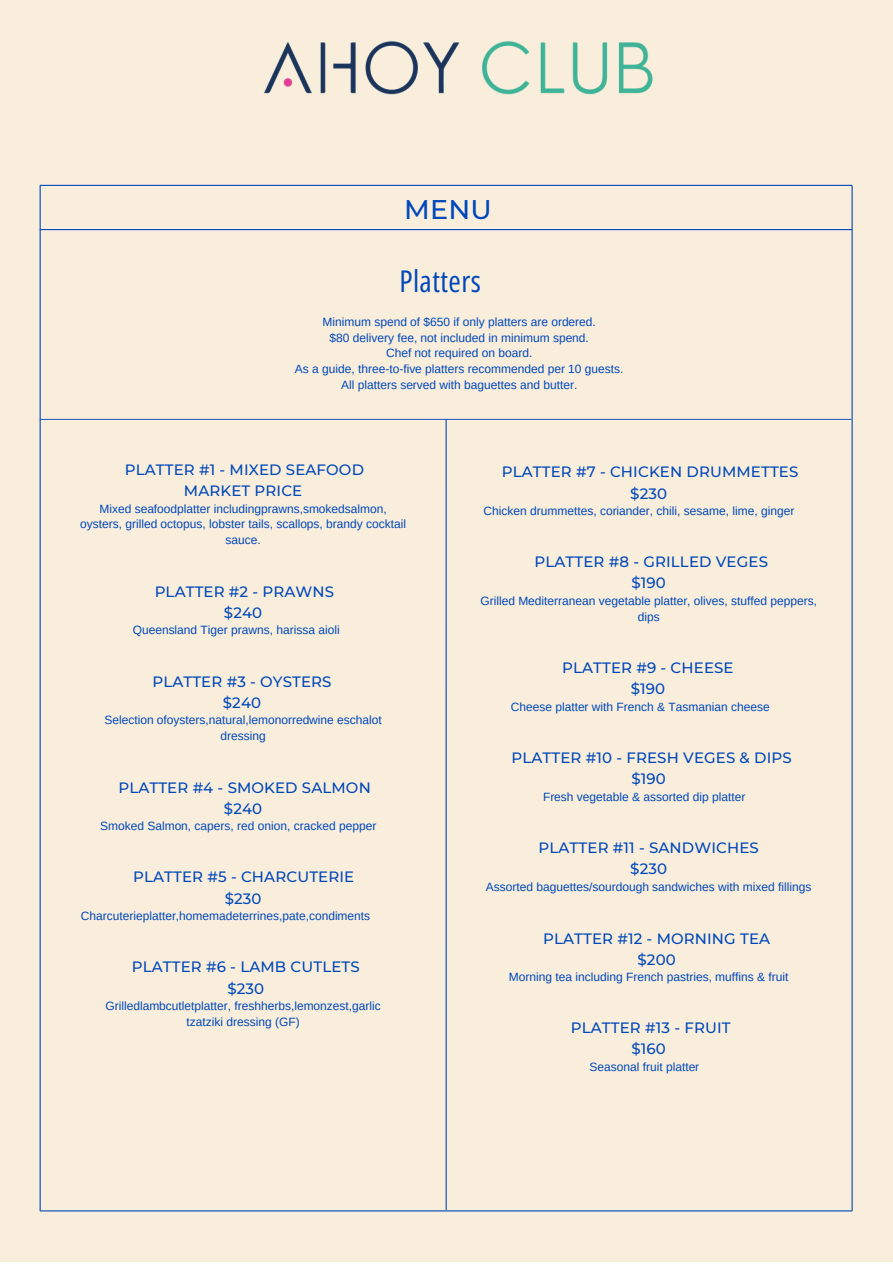
<style>
.page{position:relative;width:893px;height:1264px;background:#fff}
.page>*{position:absolute;margin:0;border:0;box-sizing:border-box;transform-origin:0 0}
.t1{font:30px "Open Sans Condensed";letter-spacing:.015em;color:#0047ba}
.t2{font:500 27px "Montserrat";color:#0047ba}
.t3{font:500 15px/21.3px "Montserrat";letter-spacing:.01em;color:#0047ba;text-align:center}
.t4{font:12px/15.8px "Arimo";color:#0047ba;text-align:center}
</style>
<div class="page">
<div style="left:0;top:0;width:892px;height:1261px;background:#f9eedc"></div>
<hr style="left:40px;top:185px;width:811px;height:1px;background:#0047ba">
<hr style="left:40px;top:229px;width:811px;height:1px;background:#0047ba">
<hr style="left:40px;top:186px;width:1px;height:1024px;background:#0047ba">
<hr style="left:40px;top:1210px;width:811px;height:1px;background:#0047ba">
<hr style="left:851px;top:186px;width:1px;height:1024px;background:#0047ba">
<hr style="left:445px;top:420px;width:1px;height:789px;background:#0047ba">
<hr style="left:40px;top:419px;width:811px;height:1px;background:#0047ba">
<img style="left:264px;top:41px;width:389px;height:54px">
<p class="t2" style="left:404px;top:193px;width:89px">MENU</p>
<p class="t1" style="left:399px;top:260px;width:83px">Platters</p>
<p class="t4" style="left:322px;top:314px;width:275px">Minimum spend of $650 if only platters are ordered.</p>
<p class="t4" style="left:329px;top:329px;width:261px">$80 delivery fee, not included in minimum spend.</p>
<p class="t4" style="left:386px;top:345px;width:148px">Chef not required on board.</p>
<p class="t4" style="left:295px;top:361px;width:330px">As a guide, three-to-five platters recommended per 10 guests.<br>All platters served with baguettes and butter.</p>
<p class="t3" style="left:125px;top:459px;width:241px">PLATTER #1 - MIXED SEAFOOD<br>MARKET PRICE</p>
<p class="t4" style="left:80px;top:500px;width:327px">Mixed seafoodplatter includingprawns,smokedsalmon, oysters, grilled octopus, lobster tails, scallops, brandy cocktail sauce.</p>
<p class="t3" style="left:155px;top:580px;width:181px">PLATTER #2 - PRAWNS $240</p>
<p class="t4" style="left:133px;top:622px;width:208px">Queensland Tiger prawns, harissa aioli</p>
<p class="t3" style="left:152px;top:670px;width:181px">PLATTER #3 - OYSTERS $240</p>
<p class="t4" style="left:104px;top:712px;width:279px">Selection ofoysters,natural,lemonorredwine eschalot dressing</p>
<p class="t3" style="left:118px;top:776px;width:254px">PLATTER #4 - SMOKED SALMON $240</p>
<p class="t4" style="left:100px;top:817px;width:278px">Smoked Salmon, capers, red onion, cracked pepper</p>
<p class="t3" style="left:133px;top:866px;width:222px">PLATTER #5 - CHARCUTERIE $230</p>
<p class="t4" style="left:81px;top:907px;width:291px">Charcuterieplatter,homemadeterrines,pate,condiments</p>
<p class="t3" style="left:132px;top:956px;width:229px">PLATTER #6 - LAMB CUTLETS $230</p>
<p class="t4" style="left:105px;top:998px;width:277px">Grilledlambcutletplatter, freshherbs,lemonzest,garlic tzatziki dressing (GF)</p>
<p class="t3" style="left:502px;top:461px;width:298px">PLATTER #7 - CHICKEN DRUMMETTES $230</p>
<p class="t4" style="left:483px;top:502px;width:312px">Chicken drummettes, coriander, chili, sesame, lime, ginger</p>
<p class="t3" style="left:534px;top:551px;width:235px">PLATTER #8 - GRILLED VEGES $190</p>
<p class="t4" style="left:480px;top:592px;width:338px">Grilled Mediterranean vegetable platter, olives, stuffed peppers, dips</p>
<p class="t3" style="left:562px;top:657px;width:173px">PLATTER #9 - CHEESE $190</p>
<p class="t4" style="left:510px;top:699px;width:260px">Cheese platter with French &amp; Tasmanian cheese</p>
<p class="t3" style="left:511px;top:746px;width:281px">PLATTER #10 - FRESH VEGES &amp; DIPS $190</p>
<p class="t4" style="left:543px;top:788px;width:204px">Fresh vegetable &amp; assorted dip platter</p>
<p class="t3" style="left:538px;top:836px;width:222px">PLATTER #11 - SANDWICHES $230</p>
<p class="t4" style="left:486px;top:878px;width:327px">Assorted baguettes/sourdough sandwiches with mixed fillings</p>
<p class="t3" style="left:543px;top:927px;width:228px">PLATTER #12 - MORNING TEA</p>
<p class="t3" style="left:637px;top:948px;width:40px">$200</p>
<p class="t4" style="left:508px;top:968px;width:281px">Morning tea including French pastries, muffins &amp; fruit</p>
<p class="t3" style="left:571px;top:1016px;width:161px">PLATTER #13 - FRUIT $160</p>
<p class="t4" style="left:589px;top:1058px;width:111px">Seasonal fruit platter</p>
</div>
